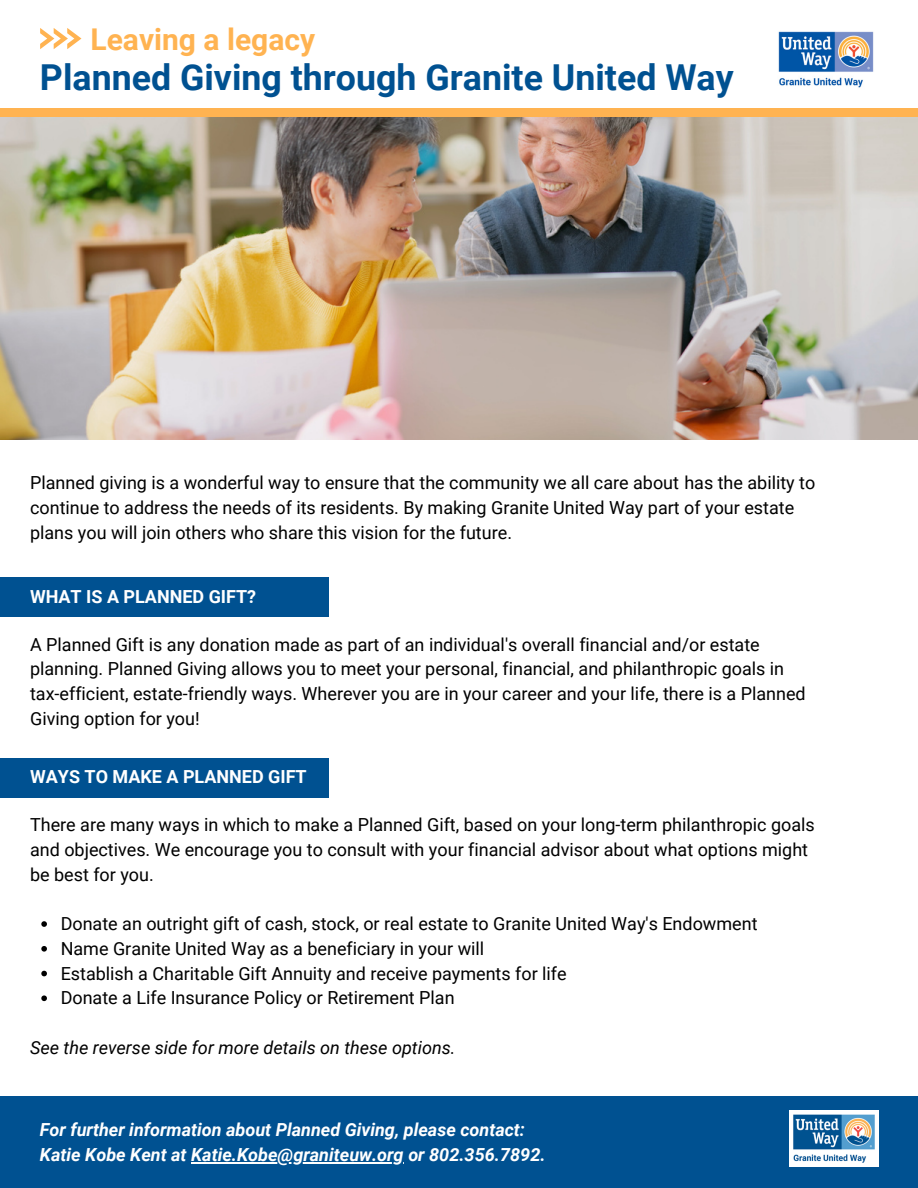
<style>
.page{position:relative;width:918px;height:1188px;background:#fff}
.page>*{position:absolute;margin:0;border:0;box-sizing:border-box;transform-origin:0 0}
.t1{font:700 35.7px "Roboto";color:#005191}
.t2{font:700 30px "Roboto";color:#ffb351}
.t3{font:18px/24.8px "Roboto";color:#000}
.t4{font:italic 700 18px/24.8px "Roboto";color:#fff}
.t5{font:italic 18px "Roboto";color:#000}
.t6{font:700 18px "Roboto";color:#fff}
</style>
<div class="page">
<img style="left:0;top:117px;width:918px;height:322px">
<div style="left:0;top:108px;width:918px;height:9px;background:#ffb351"></div>
<img style="left:778px;top:31px;width:96px;height:57px">
<svg style="left:40px;top:28px;width:41px;height:21px"></svg>
<div style="left:0;top:577px;width:328px;height:40px;background:#005191"></div>
<div style="left:0;top:758px;width:328px;height:39px;background:#005191"></div>
<svg style="left:41px;top:921px;width:6px;height:6px"></svg>
<svg style="left:41px;top:946px;width:6px;height:6px"></svg>
<svg style="left:41px;top:971px;width:6px;height:5px"></svg>
<svg style="left:41px;top:995px;width:6px;height:6px"></svg>
<div style="left:0;top:1096px;width:918px;height:92px;background:#005191"></div>
<img style="left:789px;top:1111px;width:89px;height:55px">
<hr style="left:191px;top:1162px;width:213px;height:1px;background:#fff">
<h2 class="t2" style="left:91px;top:22px;width:226px">Leaving a legacy</h2>
<h1 class="t1" style="left:40px;top:57px;width:695px">Planned Giving through Granite United Way</h1>
<p class="t3" style="left:30px;top:471px;width:787px">Planned giving is a wonderful way to ensure that the community we all care about has the ability to continue to address the needs of its residents. By making Granite United Way part of your estate plans you will join others who share this vision for the future.</p>
<p class="t6" style="left:30px;top:586px;width:228px">WHAT IS A PLANNED GIFT?</p>
<p class="t3" style="left:30px;top:632px;width:777px">A Planned Gift is any donation made as part of an individual's overall financial and/or estate planning. Planned Giving allows you to meet your personal, financial, and philanthropic goals in tax-efficient, estate-friendly ways. Wherever you are in your career and your life, there is a Planned Giving option for you!</p>
<p class="t6" style="left:30px;top:767px;width:278px">WAYS TO MAKE A PLANNED GIFT</p>
<p class="t3" style="left:30px;top:813px;width:786px">There are many ways in which to make a Planned Gift, based on your long-term philanthropic goals and objectives. We encourage you to consult with your financial advisor about what options might be best for you.</p>
<p class="t3" style="left:61px;top:912px;width:698px">Donate an outright gift of cash, stock, or real estate to Granite United Way's Endowment Name Granite United Way as a beneficiary in your will<br>Establish a Charitable Gift Annuity and receive payments for life<br>Donate a Life Insurance Policy or Retirement Plan</p>
<p class="t5" style="left:30px;top:1037px;width:427px">See the reverse side for more details on these options.</p>
<p class="t4" style="left:40px;top:1118px;width:507px">For further information about Planned Giving, please contact:<br>Katie Kobe Kent at Katie.Kobe@graniteuw.org or 802.356.7892.</p>
</div>
